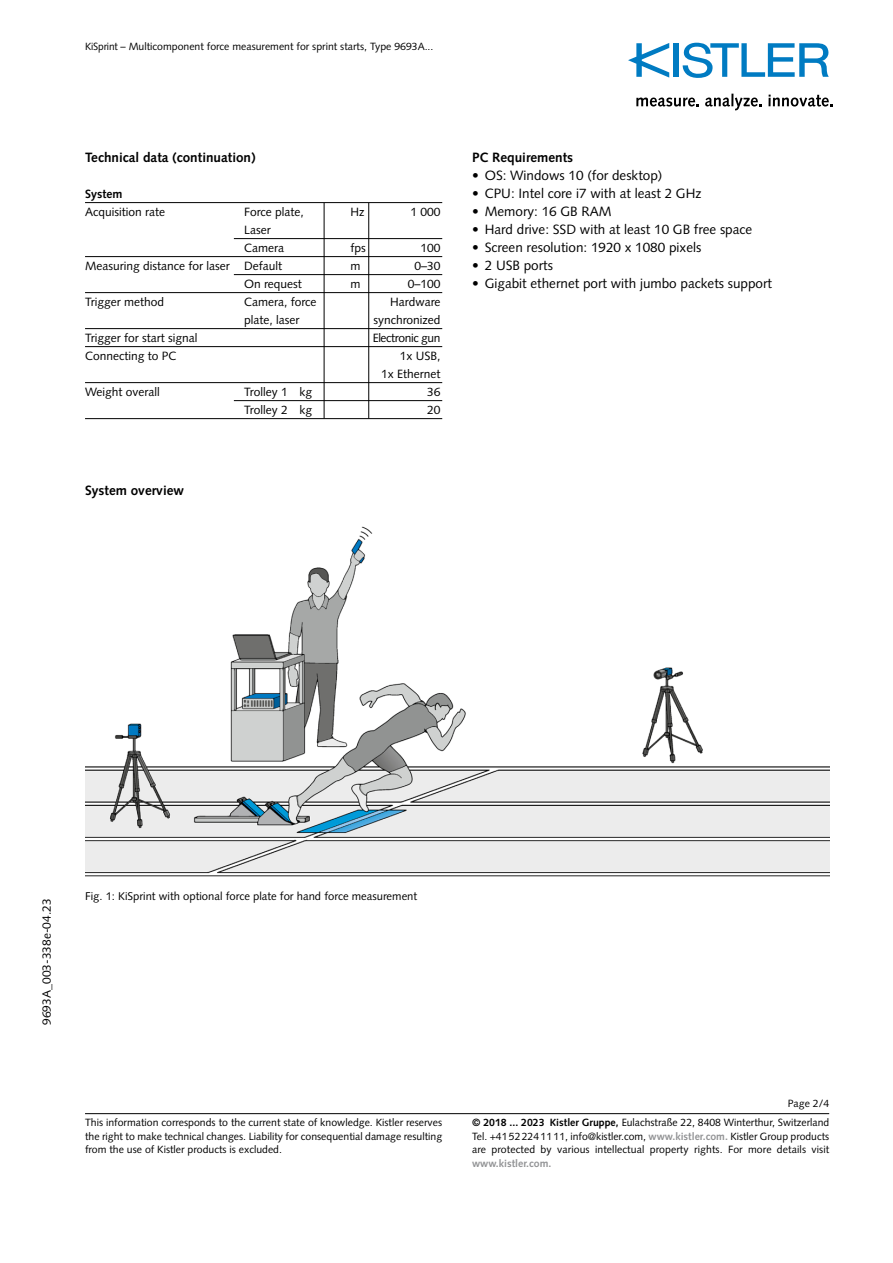
<style>
.page{position:relative;width:893px;height:1263px;background:#fff}
.page>*{position:absolute;margin:0;border:0;box-sizing:border-box;transform-origin:0 0}
.t1{font:13.5px "Syntax LT Std";color:#000}
.t2{font:700 13.5px "Syntax LT Std";color:#000}
.t3{font:12px/18px "Syntax LT Std";color:#000}
.t4{font:12px "Syntax LT Std";letter-spacing:-.03em;color:#000}
.t5{font:700 12px "Syntax LT Std";color:#000}
.t6{font:11.25px "Syntax LT Std";color:#000}
.t7{font:10.5px/13.5px "Syntax LT Std";color:#000;text-align:justify}
.t8{font:10.5px "Syntax LT Std";color:#000;scale:.96 1}
.t9{font:700 10.5px "Syntax LT Std";color:#929395}
.s1{font-weight:700}
.s2{font-weight:700;color:#929395}
</style>
<div class="page">
<hr style="left:85px;top:1113px;width:744px;height:1px;background:#000">
<div style="left:673px;top:43px;width:6px;height:34px;background:#007bc2"></div>
<svg style="left:683px;top:43px;width:146px;height:35px"></svg>
<svg style="left:628px;top:43px;width:41px;height:35px"></svg>
<svg style="left:636px;top:98px;width:63px;height:9px"></svg>
<svg style="left:705px;top:94px;width:57px;height:16px"></svg>
<svg style="left:768px;top:95px;width:65px;height:12px"></svg>
<hr style="left:85px;top:202px;width:357px;height:1px;background:#000">
<hr style="left:234px;top:238px;width:208px;height:1px;background:#000">
<hr style="left:85px;top:256px;width:357px;height:1px;background:#000">
<hr style="left:234px;top:274px;width:208px;height:1px;background:#000">
<hr style="left:85px;top:292px;width:357px;height:1px;background:#000">
<hr style="left:85px;top:328px;width:357px;height:1px;background:#000">
<hr style="left:85px;top:346px;width:357px;height:1px;background:#000">
<hr style="left:85px;top:382px;width:357px;height:1px;background:#000">
<hr style="left:234px;top:400px;width:208px;height:1px;background:#000">
<hr style="left:85px;top:418px;width:357px;height:1px;background:#000">
<hr style="left:324px;top:203px;width:1px;height:215px;background:#000">
<hr style="left:368px;top:203px;width:1px;height:215px;background:#000">
<img style="left:85px;top:526px;width:744px;height:351px">
<p class="t8" style="left:85px;top:41px;width:364px">KiSprint – Multicomponent force measurement for sprint starts, Type 9693A...</p>
<p class="t2" style="left:85px;top:150px;width:172px">Technical data (continuation)</p>
<p class="t5" style="left:85px;top:187px;width:39px">System</p>
<p class="t3" style="left:85px;top:203px;width:82px">Acquisition rate</p>
<p class="t3" style="left:244px;top:203px;width:61px">Force plate,</p>
<p class="t3" style="left:351px;top:203px;width:15px">Hz</p>
<p class="t3" style="left:411px;top:203px;width:32px">1 000</p>
<p class="t3" style="left:244px;top:221px;width:42px">Laser<br>Camera</p>
<p class="t3" style="left:351px;top:239px;width:17px">fps</p>
<p class="t3" style="left:421px;top:239px;width:22px">100</p>
<p class="t3" style="left:85px;top:257px;width:198px">Measuring distance for laser Default</p>
<p class="t3" style="left:351px;top:257px;width:12px">m</p>
<p class="t3" style="left:415px;top:257px;width:28px">0–30</p>
<p class="t3" style="left:244px;top:275px;width:59px">On request</p>
<p class="t3" style="left:351px;top:275px;width:12px">m</p>
<p class="t3" style="left:408px;top:275px;width:34px">0–100</p>
<p class="t3" style="left:85px;top:293px;width:81px">Trigger method</p>
<p class="t3" style="left:244px;top:293px;width:74px">Camera, force</p>
<p class="t3" style="left:390px;top:293px;width:52px">Hardware</p>
<p class="t3" style="left:244px;top:311px;width:57px">plate, laser</p>
<p class="t3" style="left:373px;top:311px;width:69px">synchronized</p>
<p class="t3" style="left:85px;top:329px;width:114px">Trigger for start signal</p>
<p class="t4" style="left:373px;top:331px;width:69px">Electronic gun</p>
<p class="t3" style="left:85px;top:347px;width:93px">Connecting to PC</p>
<p class="t3" style="left:381px;top:347px;width:61px;text-align:right">1x USB,<br>1x Ethernet</p>
<p class="t3" style="left:85px;top:383px;width:76px">Weight overall</p>
<p class="t3" style="left:244px;top:383px;width:70px">Trolley 1 kg</p>
<p class="t3" style="left:427px;top:383px;width:15px">36</p>
<p class="t3" style="left:244px;top:401px;width:70px">Trolley 2 kg</p>
<p class="t3" style="left:427px;top:401px;width:15px">20</p>
<p class="t2" style="left:85px;top:483px;width:100px">System overview</p>
<p class="t2" style="left:472px;top:150px;width:103px">PC Requirements</p>
<p class="t1" style="left:472px;top:167px;width:192px">• OS: Windows 10 (for desktop)</p>
<p class="t1" style="left:472px;top:185px;width:231px">• CPU: Intel core i7 with at least 2 GHz</p>
<p class="t1" style="left:472px;top:203px;width:141px">• Memory: 16 GB RAM</p>
<p class="t1" style="left:472px;top:221px;width:282px">• Hard drive: SSD with at least 10 GB free space</p>
<p class="t1" style="left:472px;top:239px;width:231px">• Screen resolution: 1920 x 1080 pixels</p>
<p class="t1" style="left:472px;top:257px;width:83px">• 2 USB ports</p>
<p class="t1" style="left:472px;top:275px;width:302px">• Gigabit ethernet port with jumbo packets support</p>
<p class="t3" style="left:38px;top:1025px;width:128px;rotate:-90deg">9693A_003-338e-04.23</p>
<p class="t6" style="left:85px;top:890px;width:334px">Fig. 1: KiSprint with optional force plate for hand force measurement</p>
<p class="t7" style="left:85px;top:1116px;width:359px">This information corresponds to the current state of knowledge. Kistler reserves the right to make technical changes. Liability for consequential damage resulting from the use of Kistler products is excluded.</p>
<p class="t7" style="left:788px;top:1097px;width:43px">Page 2/4</p>
<p class="t7" style="left:472px;top:1116px;width:359px"><span class="s1">© 2018 ... 2023 Kistler Gruppe,</span> Eulachstraße 22, 8408 Winterthur, Switzerland Tel. +41 52 224 11 11, info@kistler.com, <span class="s2">www.kistler.com.</span> Kistler Group products are protected by various intellectual property rights. For more details visit</p>
<p class="t9" style="left:472px;top:1157px;width:81px">www.kistler.com.</p>
</div>
